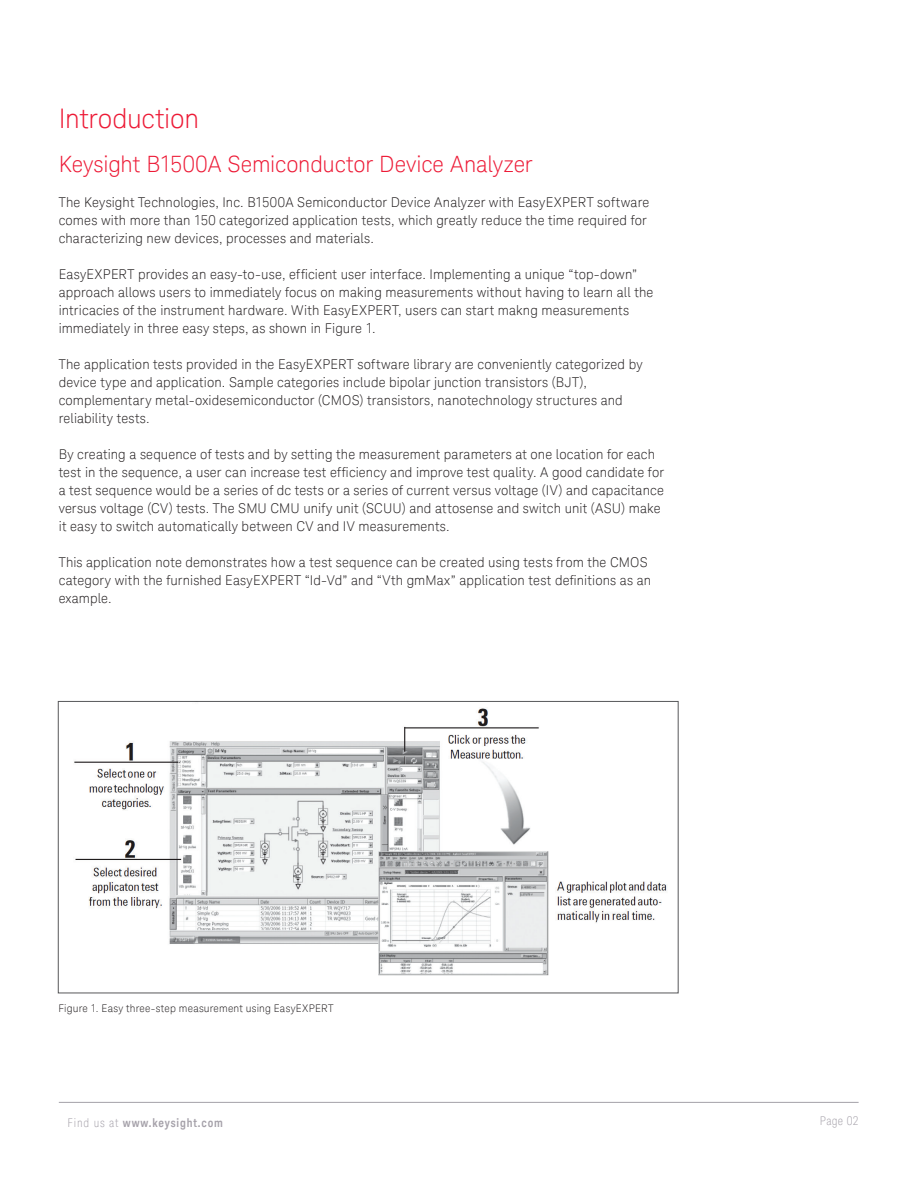
<style>
.page{position:relative;width:918px;height:1188px;background:#fff}
.page>*{position:absolute;margin:0;border:0;box-sizing:border-box;transform-origin:0 0}
.t1{font:300 27px "Keysight Sans";letter-spacing:-.005em;color:#ed1a36}
.t2{font:300 22.5px "Keysight Sans";letter-spacing:-.01em;color:#ed1a36}
.t3{font:300 13.5px/18px "Keysight Sans";letter-spacing:.01em;color:#231f20}
.t4{font:700 12px "Keysight Sans Condensed";letter-spacing:.07em;color:#a6a2aa}
.t5{font:300 condensed 12px "Keysight Sans";letter-spacing:.03em;color:#a6a2aa}
.t6{font:300 10.5px "Keysight Sans";letter-spacing:.025em;color:#231f20}
.s1{font-family:"Keysight Sans";font-weight:300;font-stretch:condensed}
</style>
<div class="page">
<hr style="left:59px;top:1102px;width:800px;height:1px;background:#a3a1a8">
<img style="left:74px;top:708px;width:593px;height:268px">
<div style="left:58px;top:701px;width:621px;height:292px;border:1px solid #57585a"></div>
<h1 class="t1" style="left:59px;top:102px;width:142px">Introduction</h1>
<h2 class="t2" style="left:59px;top:151px;width:476px">Keysight B1500A Semiconductor Device Analyzer</h2>
<p class="t3" style="left:59px;top:193px;width:592px">The Keysight Technologies, Inc. B1500A Semiconductor Device Analyzer with EasyEXPERT software comes with more than 150 categorized application tests, which greatly reduce the time required for characterizing new devices, processes and materials.</p>
<p class="t3" style="left:59px;top:265px;width:596px">EasyEXPERT provides an easy-to-use, efficient user interface. Implementing a unique “top-down” approach allows users to immediately focus on making measurements without having to learn all the intricacies of the instrument hardware. With EasyEXPERT, users can start makng measurements immediately in three easy steps, as shown in Figure 1.</p>
<p class="t3" style="left:59px;top:355px;width:586px">The application tests provided in the EasyEXPERT software library are conveniently categorized by device type and application. Sample categories include bipolar junction transistors (BJT), complementary metal-oxidesemiconductor (CMOS) transistors, nanotechnology structures and reliability tests.</p>
<p class="t3" style="left:59px;top:445px;width:607px">By creating a sequence of tests and by setting the measurement parameters at one location for each test in the sequence, a user can increase test efficiency and improve test quality. A good candidate for a test sequence would be a series of dc tests or a series of current versus voltage (IV) and capacitance versus voltage (CV) tests. The SMU CMU unify unit (SCUU) and attosense and switch unit (ASU) make it easy to switch automatically between CV and IV measurements.</p>
<p class="t3" style="left:59px;top:553px;width:594px">This application note demonstrates how a test sequence can be created using tests from the CMOS category with the furnished EasyEXPERT “Id-Vd” and “Vth gmMax” application test definitions as an example.</p>
<p class="t6" style="left:58px;top:1003px;width:277px">Figure 1. Easy three-step measurement using EasyEXPERT</p>
<p class="t4" style="left:68px;top:1115px;width:157px"><span class="s1">Find us at</span> www.keysight.com</p>
<p class="t5" style="left:820px;top:1113px;width:40px">Page 02</p>
</div>
